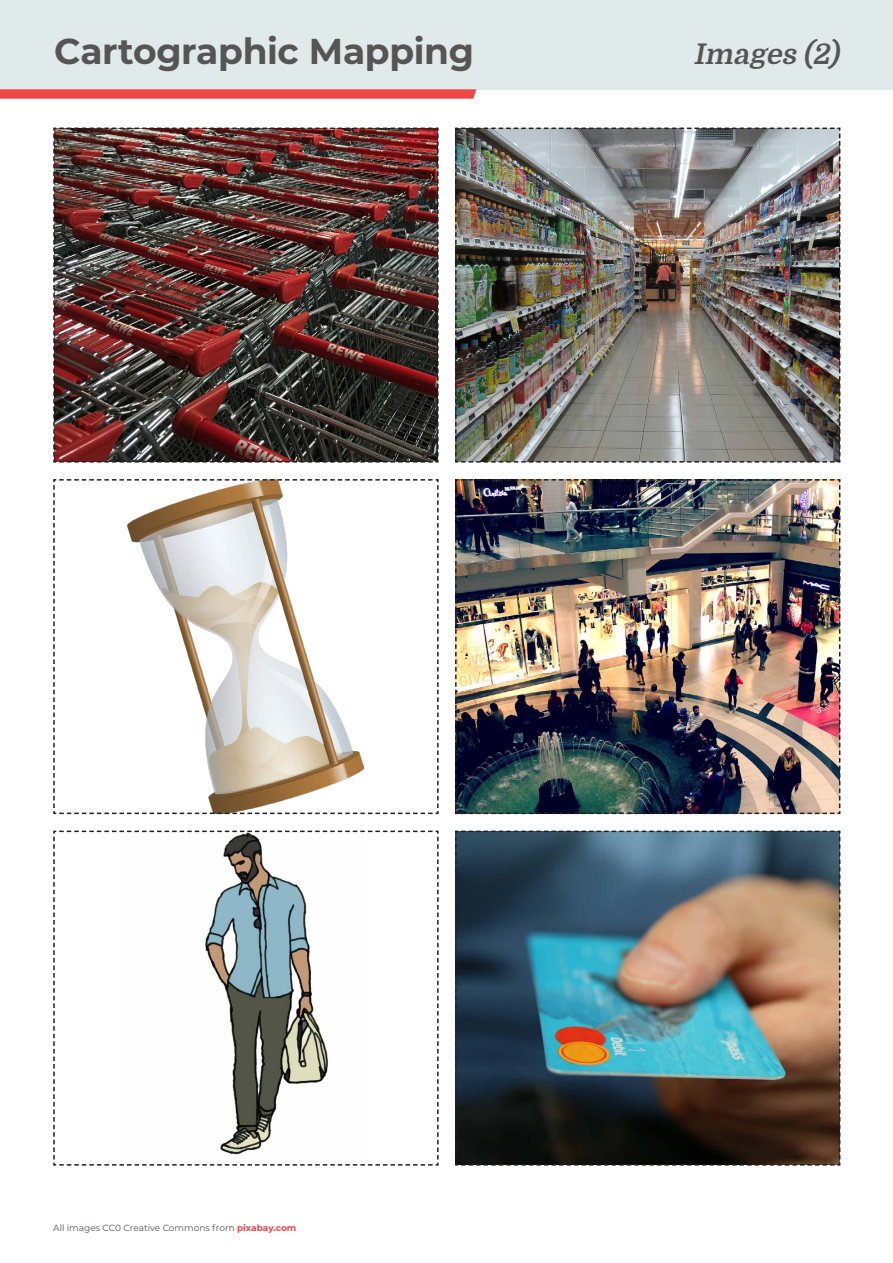
<style>
.page{position:relative;width:893px;height:1263px;background:#fff}
.page>*{position:absolute;margin:0;border:0;box-sizing:border-box;transform-origin:0 0}
.t1{font:700 36px "Montserrat";letter-spacing:-.015em;color:#575454}
.Subtitle{font:italic 700 28.5px "Domine";color:#575454}
.Footnote__A4{font:9px "Montserrat";color:#575454}
.s1{font-weight:700;color:#ef4647}
</style>
<div class="page">
<img style="left:53px;top:127px;width:386px;height:336px">
<img style="left:455px;top:127px;width:386px;height:336px">
<svg style="left:53px;top:479px;width:386px;height:336px"></svg>
<img style="left:455px;top:479px;width:386px;height:336px">
<svg style="left:53px;top:830px;width:386px;height:336px"></svg>
<img style="left:455px;top:830px;width:386px;height:336px">
<div style="left:0;top:0;width:893px;height:89px;background:#e0eaeb"></div>
<svg style="left:0;top:89px;width:476px;height:10px;background:#ef5152"></svg>
<p class="t1" style="left:54px;top:25px;width:421px">Cartographic Mapping</p>
<p class="Subtitle" style="left:693px;top:38px;width:153px">Images (2)</p>
<p class="Footnote__A4" style="left:53px;top:1222px;width:245px">All images CC0 Creative Commons from <span class="s1">pixabay.com</span></p>
</div>
